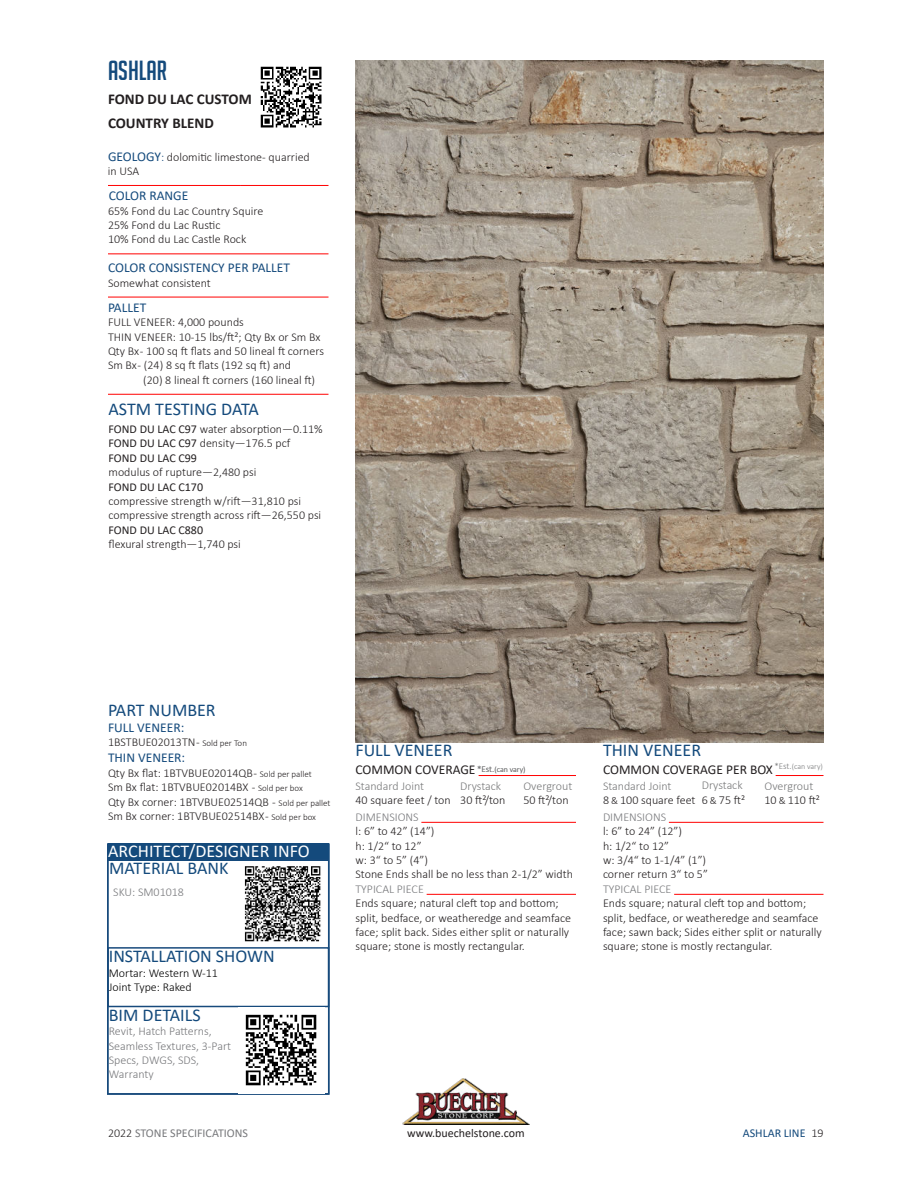
<style>
.page{position:relative;width:918px;height:1188px;background:#fff}
.page>*{position:absolute;margin:0;border:0;box-sizing:border-box;transform-origin:0 0}
.t1{font:27px "Big Noodle Titling";color:#144a7c}
.t2{font:18px "Calibri";color:#144a7c}
.t3{font:18px "Calibri";color:#fff}
.t4{font:700 15px/24px "Calibri";color:#231f20}
.t5{font:13.5px "Calibri";color:#144a7c}
.t6{font:13.5px "Calibri";color:#231f20}
.t7{font:300 12px/14.4px "Calibri";color:#231f20}
.t8{font:300 12px/14.4px "Calibri";color:#77787b}
.t9{font:300 12px/14.4px "Calibri";color:#78797a}
.t10{font:12px "Calibri";color:#231f20}
.t11{font:300 12px/14.4px "Calibri";color:#000}
.t12{font:12px "Calibri";color:#77787b}
.t13{font:12px "Calibri";color:#144a7c}
.t14{font:300 7.95px "Calibri";color:#78797a}
.s1{font-weight:400;font-size:13.5px;color:#144a7c}
.s2{color:#144a7c}
.s3{font-weight:400}
.s4{font-size:9px}
.s5{color:#78797a}
.s6{font-size:10.5px}
.s7{color:#231f20}
.s8{font-size:10.5px;color:#231f20}
.s9{font-weight:300;color:#231f20}
</style>
<div class="page">
<img style="left:402px;top:1079px;width:128px;height:45px">
<div style="left:107px;top:843px;width:222px;height:252px;border:2px solid #174a7c"></div>
<img style="left:244px;top:867px;width:77px;height:74px">
<hr style="left:776px;top:775px;width:48px;height:1px;background:#f00">
<hr style="left:669px;top:822px;width:155px;height:1px;background:#f00">
<hr style="left:674px;top:894px;width:150px;height:1px;background:#f00">
<hr style="left:108px;top:185px;width:133px;height:1px;background:#f00">
<hr style="left:241px;top:185px;width:88px;height:1px;background:#f00">
<hr style="left:108px;top:254px;width:221px;height:1px;background:#f00">
<hr style="left:108px;top:297px;width:221px;height:1px;background:#f00">
<hr style="left:108px;top:394px;width:221px;height:1px;background:#f00">
<img style="left:260px;top:66px;width:62px;height:62px">
<hr style="left:479px;top:775px;width:97px;height:1px;background:#f00">
<hr style="left:421px;top:822px;width:155px;height:1px;background:#f00">
<hr style="left:427px;top:894px;width:149px;height:1px;background:#f00">
<div style="left:107px;top:947px;width:222px;height:60px;border:2px solid #174a7c"></div>
<div style="left:108px;top:844px;width:220px;height:17px;background:#144a7c"></div>
<hr style="left:108px;top:859px;width:221px;height:1px;background:#174a7c">
<img style="left:356px;top:61px;width:468px;height:681px">
<img style="left:238px;top:1014px;width:86px;height:79px">
<h1 class="t1" style="left:108px;top:55px;width:60px">ASHLAR</h1>
<p class="t4" style="left:108px;top:87px;width:145px">FOND DU LAC CUSTOM<br>COUNTRY BLEND</p>
<p class="t7" style="left:108px;top:149px;width:203px"><span class="s1">GEOLOGY</span><span class="s2">:</span> dolomitic limestone- quarried in USA</p>
<p class="t5" style="left:109px;top:190px;width:81px">COLOR RANGE</p>
<p class="t7" style="left:108px;top:203px;width:157px">65% Fond du Lac Country Squire<br>25% Fond du Lac Rustic<br>10% Fond du Lac Castle Rock</p>
<p class="t5" style="left:108px;top:262px;width:184px">COLOR CONSISTENCY PER PALLET</p>
<p class="t7" style="left:108px;top:275px;width:104px">Somewhat consistent</p>
<p class="t5" style="left:108px;top:302px;width:40px">PALLET</p>
<p class="t7" style="left:108px;top:315px;width:218px">FULL VENEER: 4,000 pounds<br>THIN VENEER: 10-15 lbs/ft²; Qty Bx or Sm Bx Qty Bx - 100 sq ft flats and 50 lineal ft corners Sm Bx - (24) 8 sq ft flats (192 sq ft) and</p>
<p class="t7" style="left:143px;top:372px;width:173px">(20) 8 lineal ft corners (160 lineal ft)</p>
<h2 class="t2" style="left:109px;top:402px;width:152px">ASTM TESTING DATA</h2>
<p class="t7" style="left:109px;top:422px;width:216px"><span class="s3">FOND DU LAC C97</span> water absorption—0.11%<br><span class="s3">FOND DU LAC C97</span> density—176.5 pcf<br><span class="s3">FOND DU LAC C99</span></p>
<p class="t7" style="left:109px;top:465px;width:149px">modulus of rupture—2,480 psi</p>
<p class="t10" style="left:109px;top:482px;width:96px">FOND DU LAC C170</p>
<p class="t7" style="left:109px;top:494px;width:214px">compressive strength w/rift—31,810 psi compressive strength across rift—26,550 psi</p>
<p class="t10" style="left:109px;top:525px;width:96px">FOND DU LAC C880</p>
<p class="t7" style="left:109px;top:537px;width:134px">flexural strength—1,740 psi</p>
<h2 class="t2" style="left:108px;top:703px;width:109px">PART NUMBER</h2>
<p class="t5" style="left:108px;top:722px;width:78px">FULL VENEER:</p>
<p class="t7" style="left:108px;top:735px;width:141px">1BSTBUE02013TN - <span class="s4">Sold per Ton</span></p>
<p class="t5" style="left:108px;top:753px;width:79px">THIN VENEER:</p>
<p class="t7" style="left:108px;top:765px;width:224px">Qty Bx flat: 1BTVBUE02014QB - <span class="s4">Sold per pallet<br></span>Sm Bx flat: 1BTVBUE02014BX - <span class="s4">Sold per box<br></span>Qty Bx corner: 1BTVBUE02514QB - <span class="s4">Sold per pallet </span>Sm Bx corner: 1BTVBUE02514BX - <span class="s4">Sold per box</span></p>
<h2 class="t3" style="left:108px;top:844px;width:203px">ARCHITECT/DESIGNER INFO</h2>
<h2 class="t2" style="left:109px;top:861px;width:121px">MATERIAL BANK</h2>
<p class="t8" style="left:113px;top:885px;width:72px">SKU: SM01018</p>
<h2 class="t2" style="left:109px;top:949px;width:167px">INSTALLATION SHOWN</h2>
<p class="t11" style="left:109px;top:966px;width:111px">Mortar: Western W-11<br>Joint Type: Raked</p>
<h2 class="t2" style="left:109px;top:1008px;width:93px">BIM DETAILS</h2>
<p class="t8" style="left:109px;top:1024px;width:124px">Revit, Hatch Patterns,<br>Seamless Textures, 3-Part<br>Specs, DWGS, SDS,<br>Warranty</p>
<h2 class="t2" style="left:356px;top:743px;width:98px">FULL VENEER</h2>
<p class="t6" style="left:356px;top:764px;width:122px">COMMON COVERAGE</p>
<p class="t8" style="left:356px;top:810px;width:65px">DIMENSIONS</p>
<p class="t7" style="left:356px;top:825px;width:219px">l: 6” to 42” (14”)<br>h: 1/2“ to 12”<br>w: 3“ to 5” (4”)<br>Stone Ends shall be no less than 2-1/2” width</p>
<p class="t8" style="left:356px;top:882px;width:70px">TYPICAL PIECE</p>
<p class="t7" style="left:356px;top:896px;width:217px">Ends square; natural cleft top and bottom; split, bedface, or weatheredge and seamface face; split back. Sides either split or naturally square; stone is mostly rectangular.</p>
<p class="t14" style="left:477px;top:764px;width:50px"><span class="s4">*Est.</span>(can vary)</p>
<p class="t9" style="left:460px;top:778px;width:42px">Drystack</p>
<p class="t7" style="left:460px;top:793px;width:47px">30 ft²/ton</p>
<p class="t9" style="left:356px;top:778px;width:70px">Standard Joint</p>
<p class="t7" style="left:356px;top:793px;width:97px">40 square feet / ton</p>
<p class="t9" style="left:523px;top:778px;width:50px">Overgrout</p>
<p class="t7" style="left:523px;top:793px;width:47px">50 ft²/ton</p>
<h2 class="t2" style="left:603px;top:743px;width:100px">THIN VENEER</h2>
<p class="t6" style="left:603px;top:764px;width:171px">COMMON COVERAGE PER BOX</p>
<p class="t8" style="left:603px;top:810px;width:65px">DIMENSIONS</p>
<p class="t7" style="left:603px;top:825px;width:106px">l: 6” to 24” (12”)<br>h: 1/2“ to 12”<br>w: 3/4“ to 1-1/4” (1”) corner return 3“ to 5”</p>
<p class="t8" style="left:603px;top:882px;width:70px">TYPICAL PIECE</p>
<p class="t7" style="left:603px;top:896px;width:220px">Ends square; natural cleft top and bottom; split, bedface, or weatheredge and seamface face; sawn back; Sides either split or naturally square; stone is mostly rectangular.</p>
<p class="t14" style="left:774px;top:761px;width:50px"><span class="s4">*Est.</span>(can vary)</p>
<p class="t7" style="left:603px;top:779px;width:94px"><span class="s5">Standard Joint<br></span>8 <span class="s6">&amp;</span> 100 square feet</p>
<p class="t9" style="left:702px;top:778px;width:45px">Drystack<br><span class="s7">6</span><span class="s8">&amp;</span><span class="s7">75 ft²</span></p>
<p class="t9" style="left:764px;top:778px;width:57px">Overgrout<br><span class="s7">10</span> <span class="s8">&amp;</span> <span class="s7">110 ft²</span></p>
<p class="t12" style="left:108px;top:1128px;width:142px"><span class="s9">2022</span> STONE SPECIFICATIONS</p>
<p class="t10" style="left:407px;top:1128px;width:119px">www.buechelstone.com</p>
<p class="t7" style="left:811px;top:1126px;width:14px">19</p>
<p class="t13" style="left:743px;top:1128px;width:64px">ASHLAR LINE</p>
</div>
